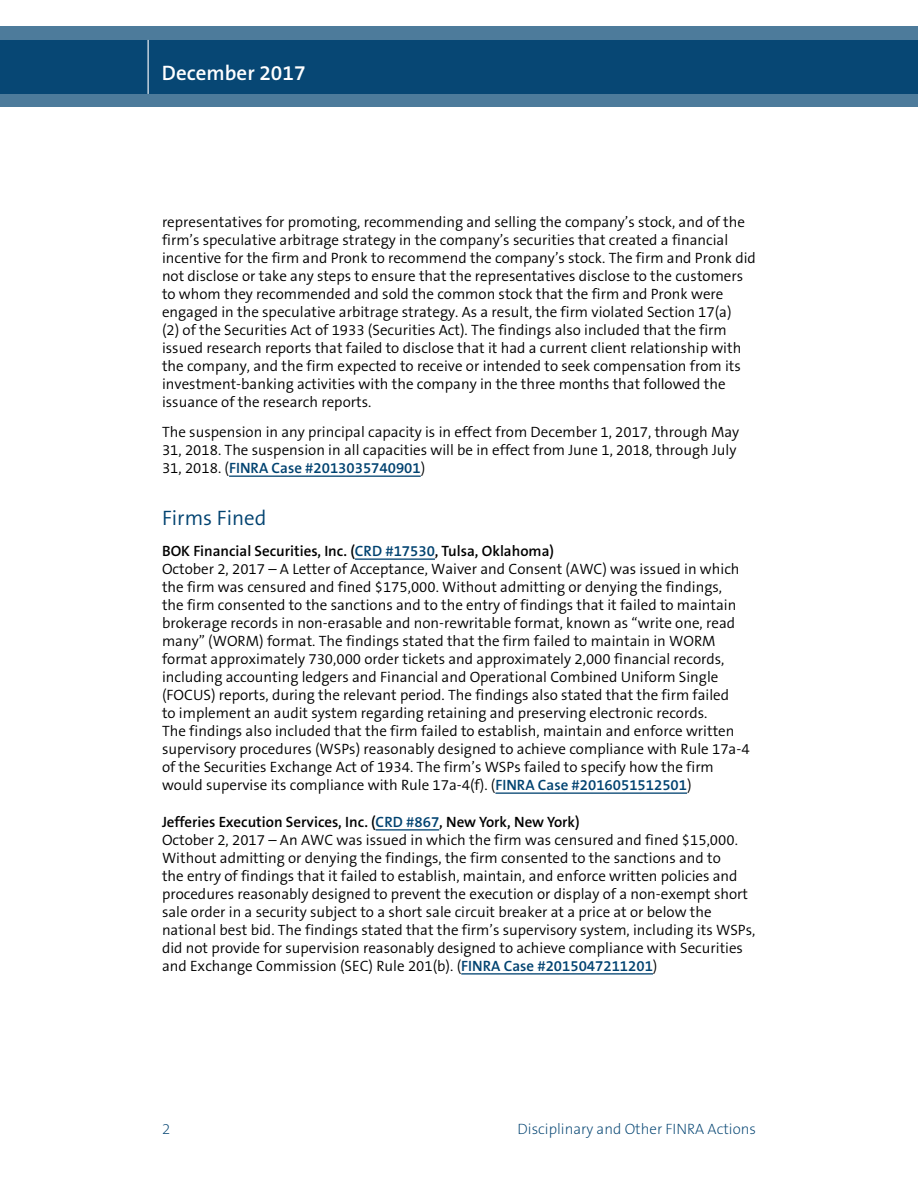
<style>
.page{position:relative;width:918px;height:1188px;background:#fff}
.page>*{position:absolute;margin:0;border:0;box-sizing:border-box;transform-origin:0 0}
.t1{font:600 21px "The Sans B6";color:#fff}
.t2{font:300 21px "The Sans B4";color:#004270}
.t3{font:300 15px/18px "The Sans B4";color:#000}
.t4{font:600 15px "The Sans B6";color:#000}
.t5{font:200 15px "The Sans B2";color:#004270}
.t6{font:600 15px "The Sans B6";color:#004270}
.s1{font-family:"The Sans B4";font-weight:300;color:#000}
.s2{color:#004270}
.s3{font-family:"The Sans B6";font-weight:600;color:#004270}
</style>
<div class="page">
<svg style="left:0;top:26px;width:918px;height:81px;background:#1e5881"></svg>
<hr style="left:148px;top:40px;width:1px;height:54px;background:#fff">
<hr style="left:229px;top:476px;width:192px;height:1px;background:#004270">
<hr style="left:355px;top:558px;width:80px;height:2px;background:#004270">
<hr style="left:495px;top:792px;width:192px;height:2px;background:#004270">
<hr style="left:376px;top:829px;width:63px;height:2px;background:#004270">
<hr style="left:461px;top:973px;width:192px;height:2px;background:#004270">
<h1 class="t1" style="left:162px;top:62px;width:145px">December 2017</h1>
<p class="t3" style="left:162px;top:213px;width:595px">representatives for promoting, recommending and selling the company’s stock, and of the firm’s speculative arbitrage strategy in the company’s securities that created a financial incentive for the firm and Pronk to recommend the company’s stock. The firm and Pronk did not disclose or take any steps to ensure that the representatives disclose to the customers to whom they recommended and sold the common stock that the firm and Pronk were engaged in the speculative arbitrage strategy. As a result, the firm violated Section 17(a)<br>(2) of the Securities Act of 1933 (Securities Act). The findings also included that the firm issued research reports that failed to disclose that it had a current client relationship with the company, and the firm expected to receive or intended to seek compensation from its investment-banking activities with the company in the three months that followed the issuance of the research reports.</p>
<p class="t3" style="left:162px;top:423px;width:579px">The suspension in any principal capacity is in effect from December 1, 2017, through May<br>31, 2018. The suspension in all capacities will be in effect from June 1, 2018, through July</p>
<p class="t6" style="left:162px;top:460px;width:265px"><span class="s1">31, 2018. (</span>FINRA Case #2013035740901<span class="s1">)</span></p>
<h1 class="t2" style="left:162px;top:507px;width:106px">Firms Fined</h1>
<p class="t4" style="left:162px;top:543px;width:394px">BOK Financial Securities, Inc. (<span class="s2">CRD #17530</span>, Tulsa, Oklahoma)</p>
<p class="t3" style="left:162px;top:560px;width:589px">October 2, 2017 – A Letter of Acceptance, Waiver and Consent (AWC) was issued in which the firm was censured and fined $175,000. Without admitting or denying the findings,<br>the firm consented to the sanctions and to the entry of findings that it failed to maintain brokerage records in non-erasable and non-rewritable format, known as “write one, read many” (WORM) format. The findings stated that the firm failed to maintain in WORM format approximately 730,000 order tickets and approximately 2,000 financial records, including accounting ledgers and Financial and Operational Combined Uniform Single (FOCUS) reports, during the relevant period. The findings also stated that the firm failed<br>to implement an audit system regarding retaining and preserving electronic records.<br>The findings also included that the firm failed to establish, maintain and enforce written supervisory procedures (WSPs) reasonably designed to achieve compliance with Rule 17a-4 of the Securities Exchange Act of 1934. The firm’s WSPs failed to specify how the firm would supervise its compliance with Rule 17a-4(f). (<span class="s3">FINRA Case #2016051512501</span>)</p>
<p class="t4" style="left:162px;top:814px;width:419px">Jefferies Execution Services, Inc. (<span class="s2">CRD #867</span>, New York, New York)</p>
<p class="t3" style="left:162px;top:831px;width:595px">October 2, 2017 – An AWC was issued in which the firm was censured and fined $15,000.<br>Without admitting or denying the findings, the firm consented to the sanctions and to<br>the entry of findings that it failed to establish, maintain, and enforce written policies and procedures reasonably designed to prevent the execution or display of a non-exempt short sale order in a security subject to a short sale circuit breaker at a price at or below the national best bid. The findings stated that the firm’s supervisory system, including its WSPs, did not provide for supervision reasonably designed to achieve compliance with Securities and Exchange Commission (SEC) Rule 201(b). (<span class="s3">FINRA Case #2015047211201</span>)</p>
<p class="t5" style="left:162px;top:1121px;width:10px">2</p>
<p class="t5" style="left:518px;top:1121px;width:240px">Disciplinary and Other FINRA Actions</p>
</div>
